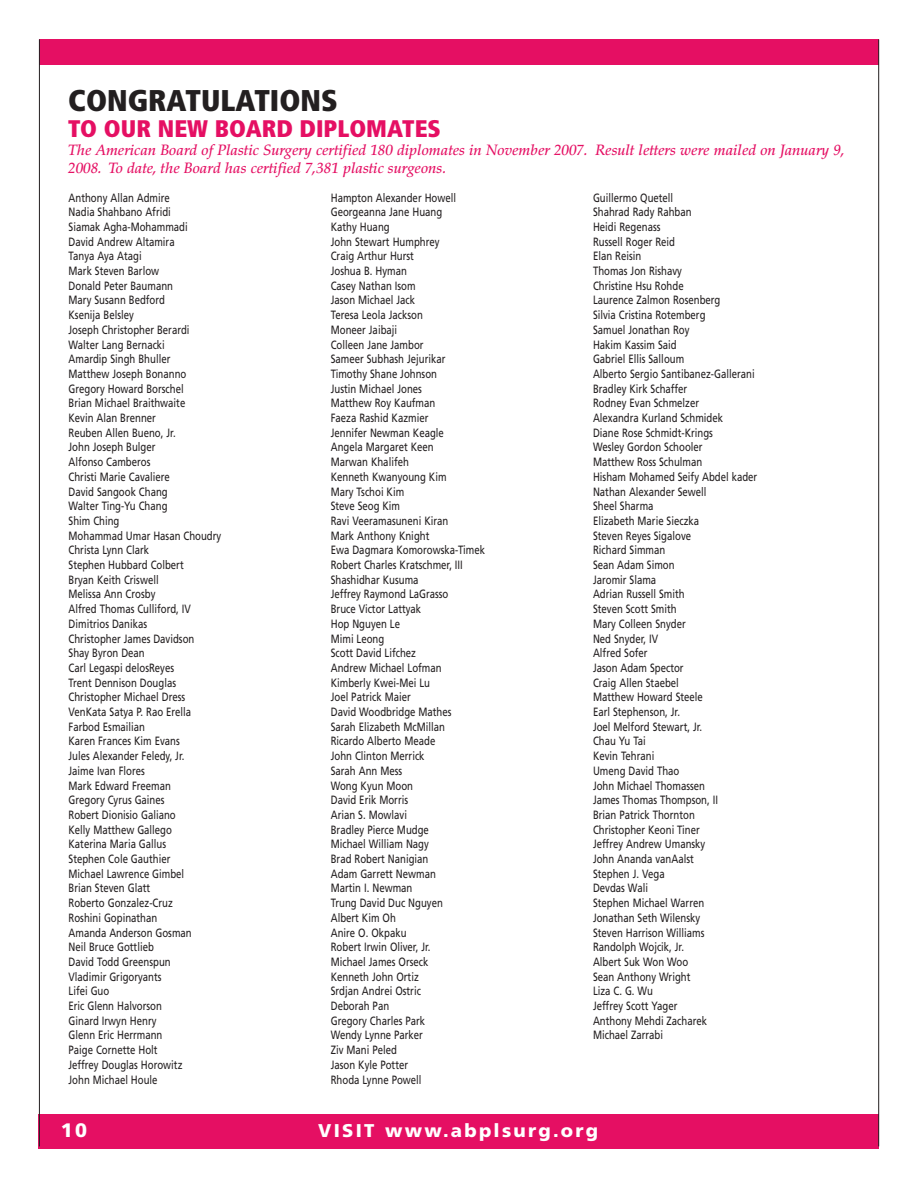
<style>
.page{position:relative;width:918px;height:1188px;background:#fff}
.page>*{position:absolute;margin:0;border:0;box-sizing:border-box;transform-origin:0 0}
.t1{font:900 condensed 30px "Frutiger";color:#231f20}
.t2{font:900 condensed 24px "Frutiger";color:#e50f63}
.t3{font:900 19.5px "Frutiger";color:#fff}
.t4{font:900 18.45px "Frutiger";letter-spacing:.12em;color:#fff}
.t5{font:italic 500 15px/18px "Palatino";color:#e50f63}
.t6{font:12px/14.7px "Frutiger";color:#231f20;scale:.8 1}
</style>
<div class="page">
<div style="left:39px;top:1114px;width:840px;height:34px;background:#e50f63"></div>
<div style="left:39px;top:39px;width:840px;height:26px;background:#e50f63"></div>
<hr style="left:39px;top:39px;width:1px;height:1107px;background:#231f20">
<hr style="left:878px;top:39px;width:1px;height:1107px;background:#231f20">
<h1 class="t1" style="left:68px;top:89px;width:271px">CONGRATULATIONS</h1>
<h2 class="t2" style="left:68px;top:119px;width:374px">TO OUR NEW BOARD DIPLOMATES</h2>
<p class="t5" style="left:68px;top:143px;width:778px">The American Board of Plastic Surgery certified 180 diplomates in November 2007. Result letters were mailed on January 9,<br>2008. To date, the Board has certified 7,381 plastic surgeons.</p>
<p class="t6" style="left:69px;top:191px;width:193px">Anthony Allan Admire<br>Nadia Shahbano Afridi<br>Siamak Agha-Mohammadi<br>David Andrew Altamira<br>Tanya Aya Atagi<br>Mark Steven Barlow<br>Donald Peter Baumann<br>Mary Susann Bedford<br>Ksenija Belsley<br>Joseph Christopher Berardi<br>Walter Lang Bernacki<br>Amardip Singh Bhuller<br>Matthew Joseph Bonanno<br>Gregory Howard Borschel<br>Brian Michael Braithwaite<br>Kevin Alan Brenner<br>Reuben Allen Bueno, Jr.<br>John Joseph Bulger<br>Alfonso Camberos<br>Christi Marie Cavaliere<br>David Sangook Chang<br>Walter Ting-Yu Chang<br>Shim Ching<br>Mohammad Umar Hasan Choudry<br>Christa Lynn Clark<br>Stephen Hubbard Colbert<br>Bryan Keith Criswell<br>Melissa Ann Crosby<br>Alfred Thomas Culliford, IV<br>Dimitrios Danikas<br>Christopher James Davidson<br>Shay Byron Dean<br>Carl Legaspi delosReyes<br>Trent Dennison Douglas<br>Christopher Michael Dress<br>VenKata Satya P. Rao Erella<br>Farbod Esmailian<br>Karen Frances Kim Evans<br>Jules Alexander Feledy, Jr.<br>Jaime Ivan Flores<br>Mark Edward Freeman<br>Gregory Cyrus Gaines<br>Robert Dionisio Galiano<br>Kelly Matthew Gallego<br>Katerina Maria Gallus<br>Stephen Cole Gauthier<br>Michael Lawrence Gimbel<br>Brian Steven Glatt<br>Roberto Gonzalez-Cruz<br>Roshini Gopinathan<br>Amanda Anderson Gosman<br>Neil Bruce Gottlieb<br>David Todd Greenspun<br>Vladimir Grigoryants<br>Lifei Guo<br>Eric Glenn Halvorson<br>Ginard Irwyn Henry<br>Glenn Eric Herrmann<br>Paige Cornette Holt<br>Jeffrey Douglas Horowitz<br>John Michael Houle</p>
<p class="t6" style="left:331px;top:191px;width:194px">Hampton Alexander Howell<br>Georgeanna Jane Huang<br>Kathy Huang<br>John Stewart Humphrey<br>Craig Arthur Hurst<br>Joshua B. Hyman<br>Casey Nathan Isom<br>Jason Michael Jack<br>Teresa Leola Jackson<br>Moneer Jaibaji<br>Colleen Jane Jambor<br>Sameer Subhash Jejurikar<br>Timothy Shane Johnson<br>Justin Michael Jones<br>Matthew Roy Kaufman<br>Faeza Rashid Kazmier<br>Jennifer Newman Keagle<br>Angela Margaret Keen<br>Marwan Khalifeh<br>Kenneth Kwanyoung Kim<br>Mary Tschoi Kim<br>Steve Seog Kim<br>Ravi Veeramasuneni Kiran<br>Mark Anthony Knight<br>Ewa Dagmara Komorowska-Timek<br>Robert Charles Kratschmer, III<br>Shashidhar Kusuma<br>Jeffrey Raymond LaGrasso<br>Bruce Victor Lattyak<br>Hop Nguyen Le<br>Mimi Leong<br>Scott David Lifchez<br>Andrew Michael Lofman<br>Kimberly Kwei-Mei Lu<br>Joel Patrick Maier<br>David Woodbridge Mathes<br>Sarah Elizabeth McMillan<br>Ricardo Alberto Meade<br>John Clinton Merrick<br>Sarah Ann Mess<br>Wong Kyun Moon<br>David Erik Morris<br>Arian S. Mowlavi<br>Bradley Pierce Mudge<br>Michael William Nagy<br>Brad Robert Nanigian<br>Adam Garrett Newman<br>Martin I. Newman<br>Trung David Duc Nguyen<br>Albert Kim Oh<br>Anire O. Okpaku<br>Robert Irwin Oliver, Jr.<br>Michael James Orseck<br>Kenneth John Ortiz<br>Srdjan Andrei Ostric<br>Deborah Pan<br>Gregory Charles Park<br>Wendy Lynne Parker<br>Ziv Mani Peled<br>Jason Kyle Potter<br>Rhoda Lynne Powell</p>
<p class="t6" style="left:593px;top:191px;width:207px">Guillermo Quetell<br>Shahrad Rady Rahban<br>Heidi Regenass<br>Russell Roger Reid<br>Elan Reisin<br>Thomas Jon Rishavy<br>Christine Hsu Rohde<br>Laurence Zalmon Rosenberg<br>Silvia Cristina Rotemberg<br>Samuel Jonathan Roy<br>Hakim Kassim Said<br>Gabriel Ellis Salloum<br>Alberto Sergio Santibanez-Gallerani<br>Bradley Kirk Schaffer<br>Rodney Evan Schmelzer<br>Alexandra Kurland Schmidek<br>Diane Rose Schmidt-Krings<br>Wesley Gordon Schooler<br>Matthew Ross Schulman<br>Hisham Mohamed Seify Abdel kader<br>Nathan Alexander Sewell<br>Sheel Sharma<br>Elizabeth Marie Sieczka<br>Steven Reyes Sigalove<br>Richard Simman<br>Sean Adam Simon<br>Jaromir Slama<br>Adrian Russell Smith<br>Steven Scott Smith<br>Mary Colleen Snyder<br>Ned Snyder, IV<br>Alfred Sofer<br>Jason Adam Spector<br>Craig Allen Staebel<br>Matthew Howard Steele<br>Earl Stephenson, Jr.<br>Joel Melford Stewart, Jr.<br>Chau Yu Tai<br>Kevin Tehrani<br>Umeng David Thao<br>John Michael Thomassen<br>James Thomas Thompson, II<br>Brian Patrick Thornton<br>Christopher Keoni Tiner<br>Jeffrey Andrew Umansky<br>John Ananda vanAalst<br>Stephen J. Vega<br>Devdas Wali<br>Stephen Michael Warren<br>Jonathan Seth Wilensky<br>Steven Harrison Williams<br>Randolph Wojcik, Jr.<br>Albert Suk Won Woo<br>Sean Anthony Wright<br>Liza C. G. Wu<br>Jeffrey Scott Yager<br>Anthony Mehdi Zacharek<br>Michael Zarrabi</p>
<h3 class="t3" style="left:61px;top:1122px;width:28px">10</h3>
<h3 class="t4" style="left:318px;top:1123px;width:282px">VISIT www.abplsurg.org</h3>
</div>
